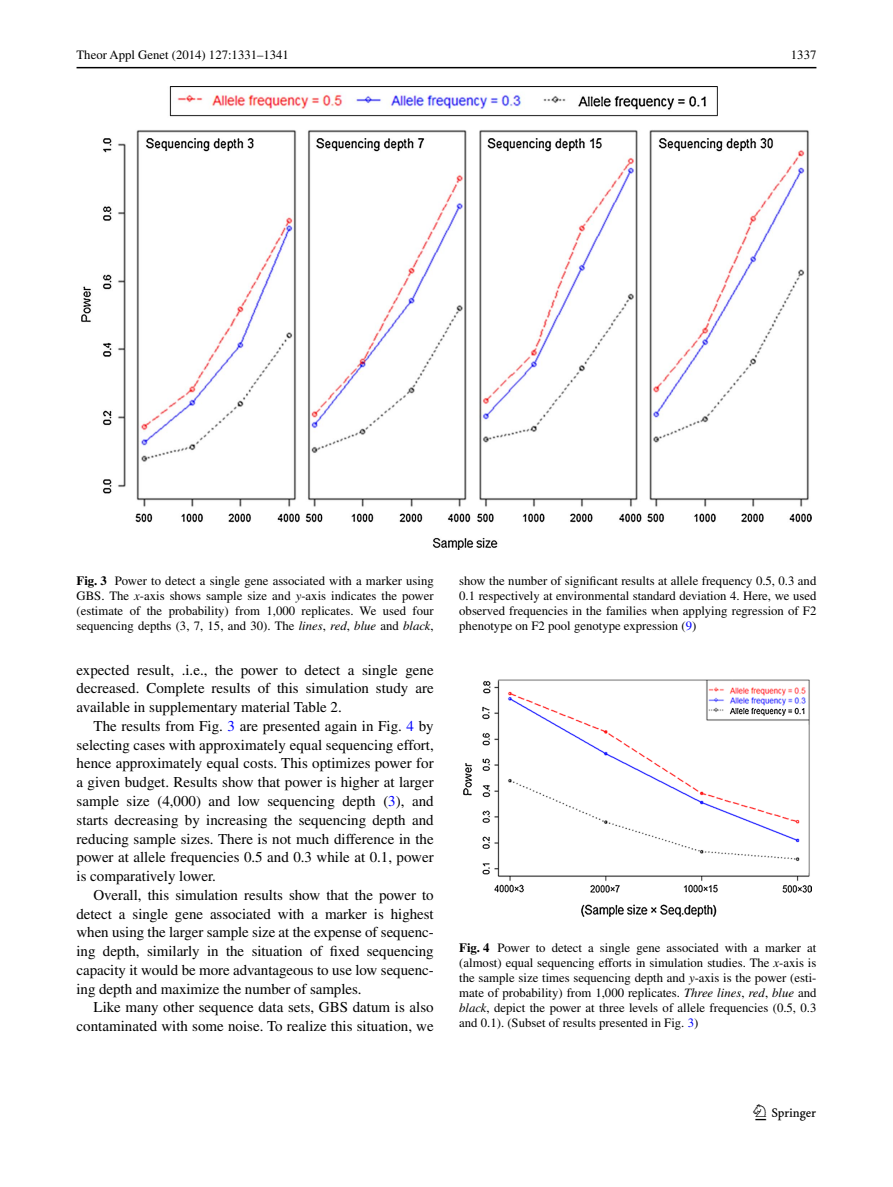
<style>
.page{position:relative;width:893px;height:1187px;background:#fff}
.page>*{position:absolute;margin:0;border:0;box-sizing:border-box;transform-origin:0 0}
.t1{font:22.5px "Springnew";color:#000}
.t2{font:15px/18.8px "Times";color:#000;text-align:justify}
.t3{font:12.75px/15px "Times";color:#000;text-align:justify}
.s1{font-weight:700}
.s2{font-style:italic}
.s3{color:#00f}
</style>
<div class="page">
<hr style="left:77px;top:67px;width:739px;height:1px;background:#000">
<img style="left:81px;top:87px;width:731px;height:462px">
<img style="left:464px;top:679px;width:348px;height:237px">
<p class="t3" style="left:77px;top:48px;width:214px">Theor Appl Genet (2014) 127:1331–1341</p>
<p class="t3" style="left:791px;top:48px;width:27px">1337</p>
<p class="t3" style="left:77px;top:573px;width:359px"><span class="s1">Fig. 3</span> Power to detect a single gene associated with a marker using GBS. The <span class="s2">x</span>-axis shows sample size and <span class="s2">y</span>-axis indicates the power (estimate of the probability) from 1,000 replicates. We used four sequencing depths (3, 7, 15, and 30). The <span class="s2">lines</span>, <span class="s2">red</span>, <span class="s2">blue</span> and <span class="s2">black</span>,</p>
<p class="t3" style="left:459px;top:573px;width:359px">show the number of significant results at allele frequency 0.5, 0.3 and 0.1 respectively at environmental standard deviation 4. Here, we used observed frequencies in the families when applying regression of F2 phenotype on F2 pool genotype expression (<span class="s3">9</span>)</p>
<p class="t2" style="left:77px;top:660px;width:359px">expected result, .i.e., the power to detect a single gene decreased. Complete results of this simulation study are available in supplementary material Table 2.</p>
<p class="t2" style="left:77px;top:716px;width:359px;text-indent:17px">The results from Fig. <span class="s3">3</span> are presented again in Fig. <span class="s3">4</span> by selecting cases with approximately equal sequencing effort, hence approximately equal costs. This optimizes power for a given budget. Results show that power is higher at larger sample size (4,000) and low sequencing depth (<span class="s3">3</span>), and starts decreasing by increasing the sequencing depth and reducing sample sizes. There is not much difference in the power at allele frequencies 0.5 and 0.3 while at 0.1, power is comparatively lower.</p>
<p class="t2" style="left:77px;top:885px;width:359px;text-indent:17px">Overall, this simulation results show that the power to detect a single gene associated with a marker is highest when using the larger sample size at the expense of sequenc&shy;ing depth, similarly in the situation of fixed sequencing capacity it would be more advantageous to use low sequenc&shy;ing depth and maximize the number of samples.</p>
<p class="t2" style="left:77px;top:997px;width:359px;text-align:right">Like many other sequence data sets, GBS datum is also contaminated with some noise. To realize this situation, we</p>
<p class="t3" style="left:459px;top:940px;width:359px"><span class="s1">Fig. 4</span> Power to detect a single gene associated with a marker at (almost) equal sequencing efforts in simulation studies. The <span class="s2">x</span>-axis is the sample size times sequencing depth and <span class="s2">y</span>-axis is the power (esti&shy;mate of probability) from 1,000 replicates. <span class="s2">Three lines</span>, <span class="s2">red</span>, <span class="s2">blue</span> and <span class="s2">black</span>, depict the power at three levels of allele frequencies (0.5, 0.3 and 0.1). (Subset of results presented in Fig. <span class="s3">3</span>)</p>
<h1 class="t1" style="left:755px;top:1104px;width:62px">1 3</h1>
</div>
